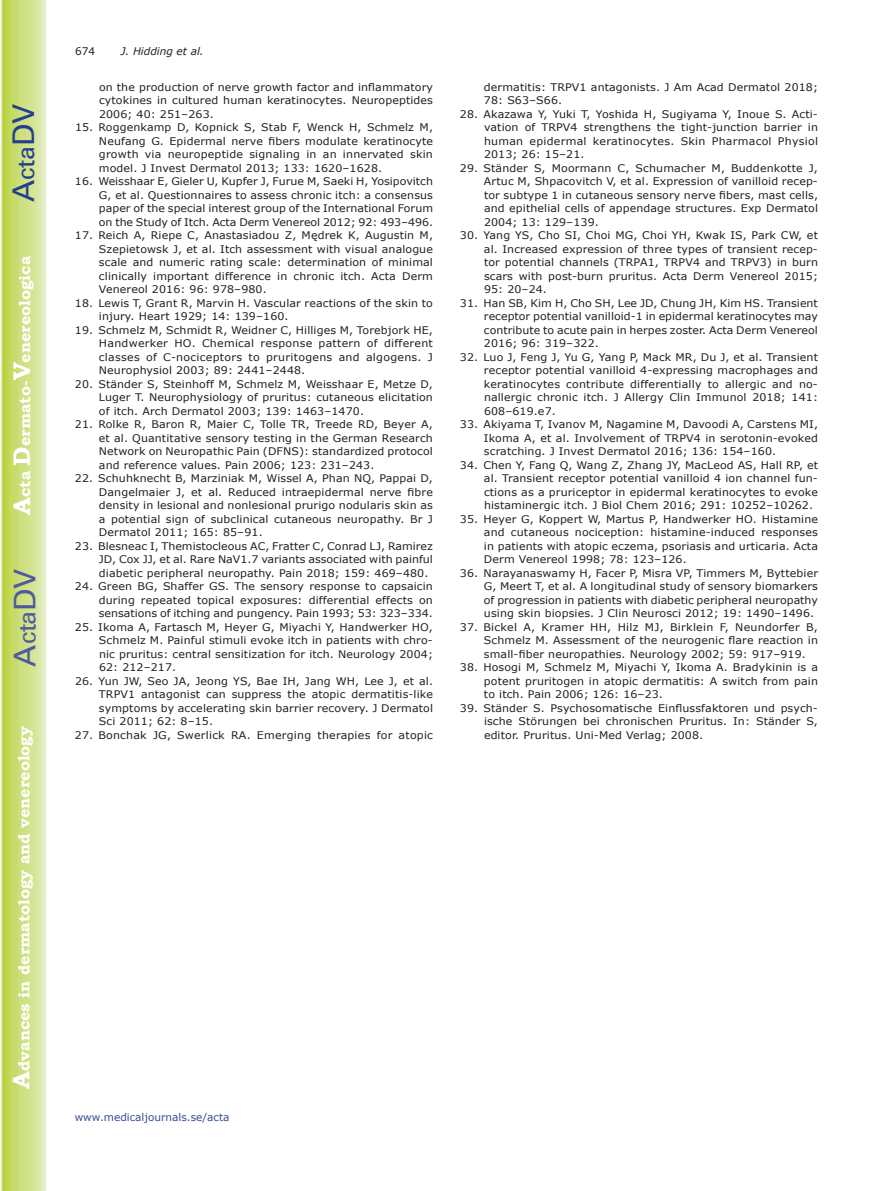
<style>
.page{position:relative;width:893px;height:1191px;background:#fff}
.page>*{position:absolute;margin:0;border:0;box-sizing:border-box;transform-origin:0 0}
.t1{font:30px "Univers";color:#4d5a9e}
.t2{font:30px "Univers";color:#253f8e}
.t3{font:700 15.75px "Bookman Old Style";color:#fff}
.t4{font:10.5px/13.5px "Verdana";letter-spacing:.01em;color:#231f20;text-align:justify;scale:1.05 1}
.t5{font:10.5px "Verdana";color:#324f95}
.t6{font:italic 10.5px "Verdana";color:#231f20}
.t7{font:10.5px "Verdana";letter-spacing:.01em;color:#231f20}
.s1{font-size:24px}
</style>
<div class="page">
<svg style="left:1px;top:0;width:45px;height:1191px;background:#cfe084"></svg>
<h1 class="t2" style="left:6px;top:202px;width:100px;rotate:-90deg">A<span class="s1">cta</span>DV</h1>
<h2 class="t3" style="left:15px;top:515px;width:260px;rotate:-90deg"><span class="s1">A</span>cta <span class="s1">D</span>ermato-<span class="s1">V</span>enereologica</h2>
<h1 class="t1" style="left:7px;top:666px;width:100px;rotate:-90deg">A<span class="s1">cta</span>DV</h1>
<h2 class="t3" style="left:15px;top:1088px;width:364px;rotate:-90deg"><span class="s1">A</span>dvances in dermatology and venereology</h2>
<p class="t7" style="left:75px;top:44px;width:22px">674</p>
<p class="t6" style="left:121px;top:44px;width:84px">J. Hidding et al.</p>
<p class="t4" style="left:99px;top:80px;width:320px">on the production of nerve growth factor and inflammatory cytokines in cultured human keratinocytes. Neuropeptides 2006; 40: 251–263.</p>
<p class="t4" style="left:99px;top:121px;width:320px;text-indent:-24px">15. Roggenkamp D, Kopnick S, Stab F, Wenck H, Schmelz M, Neufang G. Epidermal nerve fibers modulate keratinocyte growth via neuropeptide signaling in an innervated skin model. J Invest Dermatol 2013; 133: 1620–1628.</p>
<p class="t4" style="left:99px;top:175px;width:320px;text-indent:-24px">16. Weisshaar E, Gieler U, Kupfer J, Furue M, Saeki H, Yosipovitch G, et al. Questionnaires to assess chronic itch: a consensus paper of the special interest group of the International Forum on the Study of Itch. Acta Derm Venereol 2012; 92: 493–496.</p>
<p class="t4" style="left:99px;top:229px;width:320px;text-indent:-24px">17. Reich A, Riepe C, Anastasiadou Z, Mędrek K, Augustin M, Szepietowsk J, et al. Itch assessment with visual analogue scale and numeric rating scale: determination of minimal clinically important difference in chronic itch. Acta Derm Venereol 2016: 96: 978–980.</p>
<p class="t4" style="left:99px;top:296px;width:320px;text-indent:-24px">18. Lewis T, Grant R, Marvin H. Vascular reactions of the skin to injury. Heart 1929; 14: 139–160.</p>
<p class="t4" style="left:99px;top:323px;width:320px;text-indent:-24px">19. Schmelz M, Schmidt R, Weidner C, Hilliges M, Torebjork HE, Handwerker HO. Chemical response pattern of different classes of C-nociceptors to pruritogens and algogens. J Neurophysiol 2003; 89: 2441–2448.</p>
<p class="t4" style="left:99px;top:377px;width:320px;text-indent:-24px">20. Ständer S, Steinhoff M, Schmelz M, Weisshaar E, Metze D, Luger T. Neurophysiology of pruritus: cutaneous elicitation of itch. Arch Dermatol 2003; 139: 1463–1470.</p>
<p class="t4" style="left:99px;top:418px;width:320px;text-indent:-24px">21. Rolke R, Baron R, Maier C, Tolle TR, Treede RD, Beyer A, et al. Quantitative sensory testing in the German Research Network on Neuropathic Pain (DFNS): standardized protocol and reference values. Pain 2006; 123: 231–243.</p>
<p class="t4" style="left:99px;top:472px;width:320px;text-indent:-24px">22. Schuhknecht B, Marziniak M, Wissel A, Phan NQ, Pappai D, Dangelmaier J, et al. Reduced intraepidermal nerve fibre density in lesional and nonlesional prurigo nodularis skin as a potential sign of subclinical cutaneous neuropathy. Br J Dermatol 2011; 165: 85–91.</p>
<p class="t4" style="left:99px;top:539px;width:320px;text-indent:-24px">23. Blesneac I, Themistocleous AC, Fratter C, Conrad LJ, Ramirez JD, Cox JJ, et al. Rare NaV1.7 variants associated with painful diabetic peripheral neuropathy. Pain 2018; 159: 469–480.</p>
<p class="t4" style="left:99px;top:580px;width:320px;text-indent:-24px">24. Green BG, Shaffer GS. The sensory response to capsaicin during repeated topical exposures: differential effects on sensations of itching and pungency. Pain 1993; 53: 323–334.</p>
<p class="t4" style="left:99px;top:620px;width:320px;text-indent:-24px">25. Ikoma A, Fartasch M, Heyer G, Miyachi Y, Handwerker HO, Schmelz M. Painful stimuli evoke itch in patients with chro&shy;nic pruritus: central sensitization for itch. Neurology 2004; 62: 212–217.</p>
<p class="t4" style="left:99px;top:674px;width:320px;text-indent:-24px">26. Yun JW, Seo JA, Jeong YS, Bae IH, Jang WH, Lee J, et al.<br>TRPV1 antagonist can suppress the atopic dermatitis-like symptoms by accelerating skin barrier recovery. J Dermatol Sci 2011; 62: 8–15.</p>
<p class="t4" style="left:75px;top:728px;width:342px">27. Bonchak JG, Swerlick RA. Emerging therapies for atopic</p>
<p class="t4" style="left:484px;top:80px;width:320px">dermatitis: TRPV1 antagonists. J Am Acad Dermatol 2018;<br>78: S63–S66.</p>
<p class="t4" style="left:484px;top:107px;width:320px;text-indent:-24px">28. Akazawa Y, Yuki T, Yoshida H, Sugiyama Y, Inoue S. Acti&shy;vation of TRPV4 strengthens the tight-junction barrier in human epidermal keratinocytes. Skin Pharmacol Physiol 2013; 26: 15–21.</p>
<p class="t4" style="left:484px;top:161px;width:320px;text-indent:-24px">29. Ständer S, Moormann C, Schumacher M, Buddenkotte J, Artuc M, Shpacovitch V, et al. Expression of vanilloid recep&shy;tor subtype 1 in cutaneous sensory nerve fibers, mast cells, and epithelial cells of appendage structures. Exp Dermatol 2004; 13: 129–139.</p>
<p class="t4" style="left:484px;top:229px;width:320px;text-indent:-24px">30. Yang YS, Cho SI, Choi MG, Choi YH, Kwak IS, Park CW, et al. Increased expression of three types of transient recep&shy;tor potential channels (TRPA1, TRPV4 and TRPV3) in burn scars with post-burn pruritus. Acta Derm Venereol 2015; 95: 20–24.</p>
<p class="t4" style="left:484px;top:296px;width:320px;text-indent:-24px">31. Han SB, Kim H, Cho SH, Lee JD, Chung JH, Kim HS. Transient receptor potential vanilloid-1 in epidermal keratinocytes may contribute to acute pain in herpes zoster. Acta Derm Venereol 2016; 96: 319–322.</p>
<p class="t4" style="left:484px;top:350px;width:320px;text-indent:-24px">32. Luo J, Feng J, Yu G, Yang P, Mack MR, Du J, et al. Transient receptor potential vanilloid 4-expressing macrophages and keratinocytes contribute differentially to allergic and no&shy;nallergic chronic itch. J Allergy Clin Immunol 2018; 141:<br>608–619.e7.</p>
<p class="t4" style="left:484px;top:418px;width:320px;text-indent:-24px">33. Akiyama T, Ivanov M, Nagamine M, Davoodi A, Carstens MI, Ikoma A, et al. Involvement of TRPV4 in serotonin-evoked scratching. J Invest Dermatol 2016; 136: 154–160.</p>
<p class="t4" style="left:484px;top:458px;width:320px;text-indent:-24px">34. Chen Y, Fang Q, Wang Z, Zhang JY, MacLeod AS, Hall RP, et al. Transient receptor potential vanilloid 4 ion channel fun&shy;ctions as a pruriceptor in epidermal keratinocytes to evoke histaminergic itch. J Biol Chem 2016; 291: 10252–10262.</p>
<p class="t4" style="left:484px;top:512px;width:320px;text-indent:-24px">35. Heyer G, Koppert W, Martus P, Handwerker HO. Histamine and cutaneous nociception: histamine-induced responses in patients with atopic eczema, psoriasis and urticaria. Acta Derm Venereol 1998; 78: 123–126.</p>
<p class="t4" style="left:484px;top:566px;width:320px;text-indent:-24px">36. Narayanaswamy H, Facer P, Misra VP, Timmers M, Byttebier G, Meert T, et al. A longitudinal study of sensory biomarkers of progression in patients with diabetic peripheral neuropathy using skin biopsies. J Clin Neurosci 2012; 19: 1490–1496.</p>
<p class="t4" style="left:484px;top:620px;width:320px;text-indent:-24px">37. Bickel A, Kramer HH, Hilz MJ, Birklein F, Neundorfer B, Schmelz M. Assessment of the neurogenic flare reaction in small-fiber neuropathies. Neurology 2002; 59: 917–919.</p>
<p class="t4" style="left:484px;top:661px;width:320px;text-indent:-24px">38. Hosogi M, Schmelz M, Miyachi Y, Ikoma A. Bradykinin is a potent pruritogen in atopic dermatitis: A switch from pain to itch. Pain 2006; 126: 16–23.</p>
<p class="t4" style="left:484px;top:701px;width:320px;text-indent:-24px">39. Ständer S. Psychosomatische Einflussfaktoren und psych&shy;ische Störungen bei chronischen Pruritus. In: Ständer S, editor. Pruritus. Uni-Med Verlag; 2008.</p>
<p class="t5" style="left:75px;top:1110px;width:156px">www.medicaljournals.se/acta</p>
</div>
